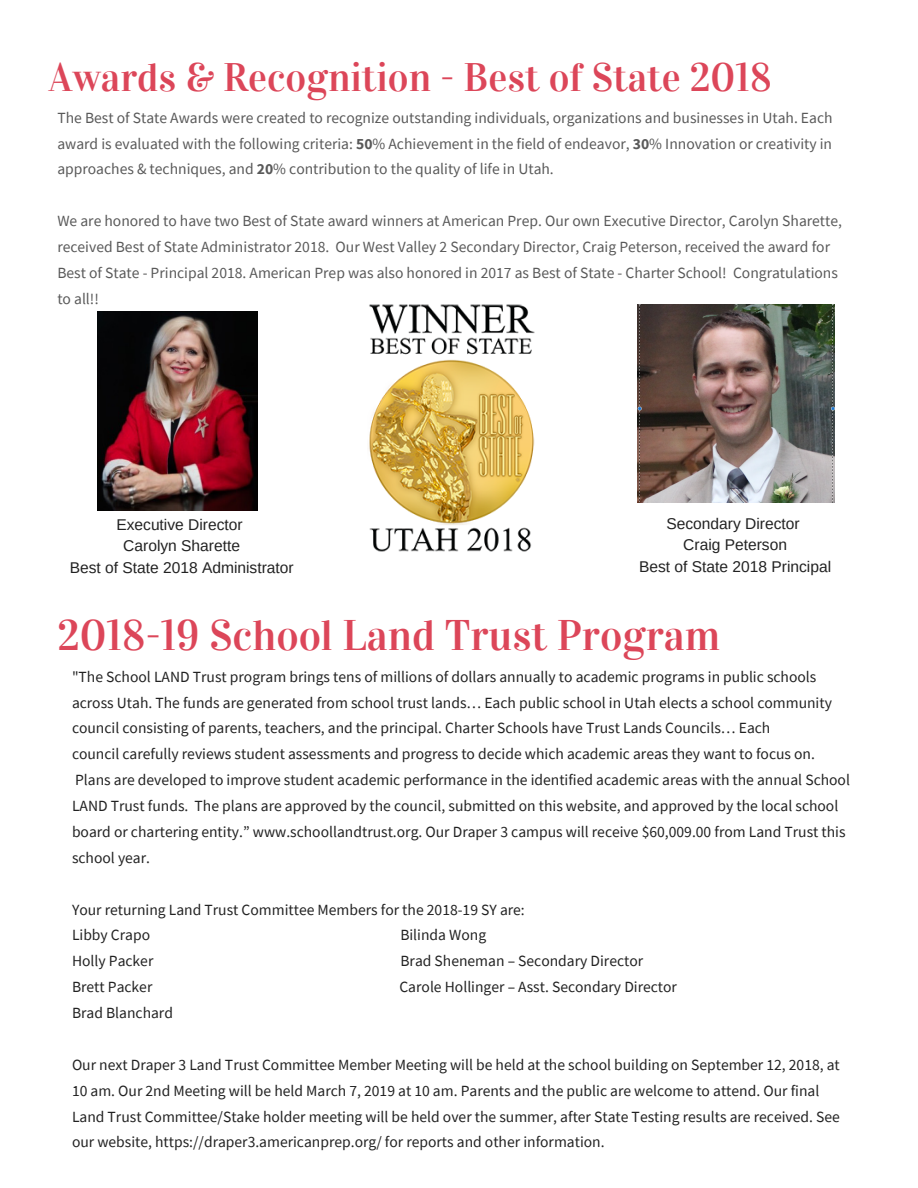
<style>
.page{position:relative;width:918px;height:1188px;background:#fff}
.page>*{position:absolute;margin:0;border:0;box-sizing:border-box;transform-origin:0 0}
.t1{font:42.75px "Vidaloka";color:#dc4659}
.t2{font:39.75px "Vidaloka";color:#dc4659}
.t3{font:15.6px/25.8px "Source Sans Pro";color:#222}
.t4{font:15.6px/25.8px "Source Sans Pro";color:#595959;text-align:justify}
.t5{font:15.6px/21.3px "Arimo";color:#222;text-align:center}
.s1{font-weight:700}
</style>
<div class="page">
<img style="left:638px;top:305px;width:197px;height:198px">
<img style="left:369px;top:304px;width:166px;height:248px">
<img style="left:98px;top:312px;width:160px;height:199px">
<h2 class="t2" style="left:48px;top:54px;width:725px">Awards &amp; Recognition - Best of State 2018</h2>
<p class="t4" style="left:57px;top:104px;width:777px">The Best of State Awards were created to recognize outstanding individuals, organizations and businesses in Utah. Each award is evaluated with the following criteria: <span class="s1">50</span>% Achievement in the field of endeavor, <span class="s1">30</span>% Innovation or creativity in approaches &amp; techniques, and <span class="s1">20</span>% contribution to the quality of life in Utah.</p>
<p class="t4" style="left:57px;top:208px;width:786px;text-align:left">We are honored to have two Best of State award winners at American Prep. Our own Executive Director, Carolyn Sharette, received Best of State Administrator 2018. Our West Valley 2 Secondary Director, Craig Peterson, received the award for Best of State - Principal 2018. American Prep was also honored in 2017 as Best of State - Charter School! Congratulations to all!!</p>
<p class="t5" style="left:70px;top:514px;width:225px">Executive Director<br>Carolyn Sharette<br>Best of State 2018 Administrator</p>
<p class="t5" style="left:639px;top:513px;width:193px">Secondary Director<br>Craig Peterson<br>Best of State 2018 Principal</p>
<h1 class="t1" style="left:57px;top:610px;width:664px">2018-19 School Land Trust Program</h1>
<p class="t3" style="left:72px;top:663px;width:780px">"The School LAND Trust program brings tens of millions of dollars annually to academic programs in public schools across Utah. The funds are generated from school trust lands… Each public school in Utah elects a school community council consisting of parents, teachers, and the principal. Charter Schools have Trust Lands Councils… Each<br>council carefully reviews student assessments and progress to decide which academic areas they want to focus on.<br>Plans are developed to improve student academic performance in the identified academic areas with the annual School LAND Trust funds. The plans are approved by the council, submitted on this website, and approved by the local school board or chartering entity.” www.schoollandtrust.org. Our Draper 3 campus will receive $60,009.00 from Land Trust this school year.</p>
<p class="t3" style="left:72px;top:896px;width:454px">Your returning Land Trust Committee Members for the 2018-19 SY are:<br>Libby Crapo</p>
<p class="t3" style="left:400px;top:922px;width:87px">Bilinda Wong</p>
<p class="t3" style="left:72px;top:948px;width:83px">Holly Packer</p>
<p class="t3" style="left:400px;top:948px;width:244px">Brad Sheneman – Secondary Director</p>
<p class="t3" style="left:72px;top:974px;width:82px">Brett Packer</p>
<p class="t3" style="left:399px;top:974px;width:279px">Carole Hollinger – Asst. Secondary Director</p>
<p class="t3" style="left:72px;top:1000px;width:103px">Brad Blanchard</p>
<p class="t3" style="left:72px;top:1051px;width:769px">Our next Draper 3 Land Trust Committee Member Meeting will be held at the school building on September 12, 2018, at 10 am. Our 2nd Meeting will be held March 7, 2019 at 10 am. Parents and the public are welcome to attend. Our final Land Trust Committee/Stake holder meeting will be held over the summer, after State Testing results are received. See our website, https://draper3.americanprep.org/ for reports and other information.</p>
</div>
